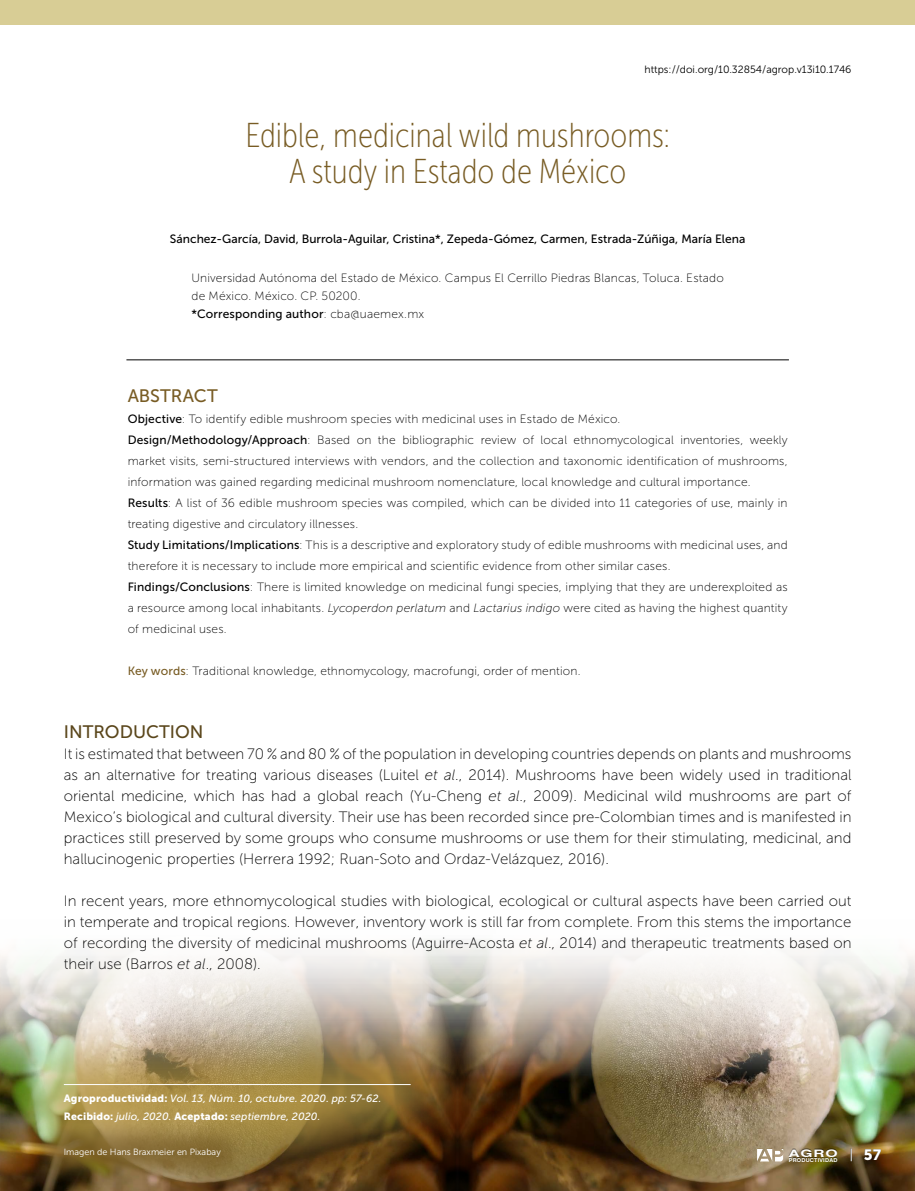
<style>
.page{position:relative;width:915px;height:1191px;background:#fff}
.page>*{position:absolute;margin:0;border:0;box-sizing:border-box;transform-origin:0 0}
.t1{font:34.5px/36px "Museo Sans Cond 100";color:#785c24;text-align:center}
.t2{font:18px "Museo Sans 500";color:#5a461b}
.t3{font:18px "Museo Sans 500";letter-spacing:-.005em;color:#785c24}
.t4{font:15px/21px "Museo Sans 100";color:#000;text-align:justify}
.t5{font:15px "Museo Sans 900";color:#fff}
.t6{font:12px/21px "Museo Sans 100";letter-spacing:.015em;color:#000}
.t7{font:12px "Museo Sans 500";color:#000}
.t8{font:italic 10.5px/18px "Museo Sans 500";letter-spacing:.015em;color:#fff}
.t9{font:10.5px "Museo Sans 300";color:#000}
.t10{font:700 10.35px "Swiss 721 BT";color:#fff;scale:1.52 1}
.t11{font:9px "Museo Sans 300";color:#fff}
.t12{font:700 5.4px "Swiss 721 BT";letter-spacing:.03em;color:#fff}
.s1{font-family:"Museo Sans 100"}
.s2{font-family:"Museo Sans 500"}
.s3{font-style:italic}
.s4{font-family:"Museo Sans 500";color:#785c24}
.s5{font-family:"Museo Sans 900";font-style:normal}
</style>
<div class="page">
<img style="left:495px;top:954px;width:419px;height:237px">
<img style="left:0;top:944px;width:495px;height:247px">
<div style="left:0;top:0;width:914px;height:24px;background:#d8cd95"></div>
<div style="left:0;top:1016px;width:476px;height:172px;background:#ba9c49;opacity:.85"></div>
<hr style="left:64px;top:1084px;width:346px;height:1px;background:#fff">
<hr style="left:126px;top:359px;width:662px;height:1px;background:#000">
<svg style="left:756px;top:1148px;width:27px;height:13px"></svg>
<svg style="left:850px;top:1148px;width:1px;height:13px"></svg>
<div style="left:34px;top:1118px;width:217px;height:69px;background:#785c24;opacity:.75"></div>
<p class="t9" style="left:644px;top:64px;width:208px">https://doi.org/10.32854/agrop.v13i10.1746</p>
<h1 class="t1" style="left:245px;top:117px;width:426px">Edible, medicinal wild mushrooms:<br>A study in Estado de México</h1>
<p class="t7" style="left:170px;top:232px;width:576px">Sánchez-García, David, Burrola-Aguilar, Cristina*, Zepeda-Gómez, Carmen, Estrada-Zúñiga, María Elena</p>
<p class="t6" style="left:191px;top:269px;width:533px;line-height:18px">Universidad Autónoma del Estado de México. Campus El Cerrillo Piedras Blancas, Toluca. Estado de México. México. CP. 50200.</p>
<p class="t7" style="left:191px;top:307px;width:234px">*Corresponding author<span class="s1">: cba@uaemex.mx</span></p>
<h2 class="t3" style="left:128px;top:386px;width:92px">ABSTRACT</h2>
<p class="t6" style="left:128px;top:408px;width:661px"><span class="s2">Objective</span>: To identify edible mushroom species with medicinal uses in Estado de México.<br><span class="s2">Design/Methodology/Approach</span>: Based on the bibliographic review of local ethnomycological inventories, weekly market visits, semi-structured interviews with vendors, and the collection and taxonomic identification of mushrooms, information was gained regarding medicinal mushroom nomenclature, local knowledge and cultural importance.<br><span class="s2">Results</span>: A list of 36 edible mushroom species was compiled, which can be divided into 11 categories of use, mainly in treating digestive and circulatory illnesses.<br><span class="s2">Study Limitations/Implications</span>: This is a descriptive and exploratory study of edible mushrooms with medicinal uses, and therefore it is necessary to include more empirical and scientific evidence from other similar cases.<br><span class="s2">Findings/Conclusions</span>: There is limited knowledge on medicinal fungi species, implying that they are underexploited as a resource among local inhabitants. <span class="s3">Lycoperdon perlatum</span> and <span class="s3">Lactarius indigo</span> were cited as having the highest quantity of medicinal uses.</p>
<p class="t6" style="left:128px;top:660px;width:454px"><span class="s4">Key words</span>: Traditional knowledge, ethnomycology, macrofungi, order of mention.</p>
<h2 class="t2" style="left:64px;top:722px;width:141px">INTRODUCTION</h2>
<p class="t4" style="left:64px;top:743px;width:789px">It is estimated that between 70 % and 80 % of the population in developing countries depends on plants and mushrooms as an alternative for treating various diseases (Luitel <span class="s3">et al</span>., 2014). Mushrooms have been widely used in traditional oriental medicine, which has had a global reach (Yu-Cheng <span class="s3">et al</span>., 2009). Medicinal wild mushrooms are part of Mexico’s biological and cultural diversity. Their use has been recorded since pre-Colombian times and is manifested in practices still preserved by some groups who consume mushrooms or use them for their stimulating, medicinal, and hallucinogenic properties (Herrera 1992; Ruan-Soto and Ordaz-Velázquez, 2016).</p>
<p class="t4" style="left:64px;top:890px;width:789px">In recent years, more ethnomycological studies with biological, ecological or cultural aspects have been carried out in temperate and tropical regions. However, inventory work is still far from complete. From this stems the importance of recording the diversity of medicinal mushrooms (Aguirre-Acosta <span class="s3">et al</span>., 2014) and therapeutic treatments based on their use (Barros <span class="s3">et al</span>., 2008).</p>
<p class="t8" style="left:64px;top:1089px;width:319px"><span class="s5">Agroproductividad:</span> Vol. 13, Núm. 10, octubre. 2020. pp: 57-62.<br><span class="s5">Recibido:</span> julio, 2020. <span class="s5">Aceptado:</span> septiembre, 2020.</p>
<p class="t11" style="left:64px;top:1147px;width:158px">Imagen de Hans Braxmeier en Pixabay</p>
<p class="t10" style="left:788px;top:1146px;width:34px">AGRO</p>
<p class="t12" style="left:788px;top:1156px;width:50px">PRODUCTIVIDAD</p>
<p class="t5" style="left:863px;top:1146px;width:19px">57</p>
</div>
